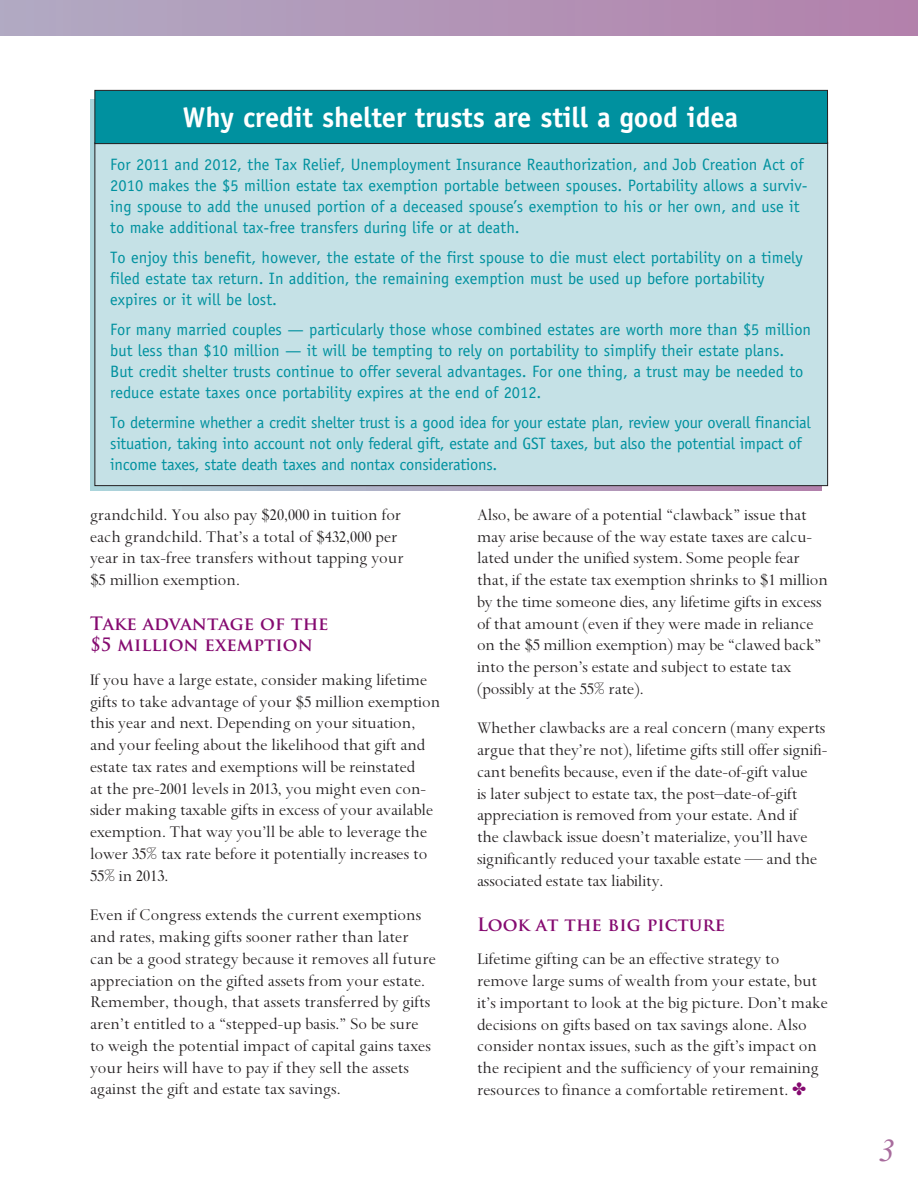
<style>
.page{position:relative;width:918px;height:1188px;background:#fff}
.page>*{position:absolute;margin:0;border:0;box-sizing:border-box;transform-origin:0 0}
.t1{font:italic 31.5px "Times New Roman MT Std";color:#a86c9d}
.t2{font:700 28.5px "Officina Sans Std";letter-spacing:-.005em;color:#fff}
.t3{font:18px/21.8px "Spectrum MT Std";letter-spacing:-.005em;color:#231f20}
.t4{font:700 18px/21px "Trajan Pro";color:#850a70}
.t5{font:16.5px/21px "Officina Sans Std";color:#00919f}
.t6{font:16.5px/21px "Officina Sans Std";letter-spacing:-.02em;color:#00919f}
</style>
<div class="page">
<div style="left:0;top:0;width:918px;height:36px;background:linear-gradient(to right,#b1aac3,#b380ab)"></div>
<div style="left:95px;top:143px;width:733px;height:343px;background:#c5e1e6"></div>
<div style="left:95px;top:90px;width:733px;height:54px;background:#00919f"></div>
<div style="left:94px;top:90px;width:734px;height:54px;border:1px solid #231f20"></div>
<h2 class="t2" style="left:183px;top:100px;width:557px">Why credit shelter trusts are still a good idea</h2>
<p class="t5" style="left:110px;top:154px;width:699px">For 2011 and 2012, the Tax Relief, Unemployment Insurance Reauthorization, and Job Creation Act of 2010 makes the $5 million estate tax exemption portable between spouses. Portability allows a surviv&shy;ing spouse to add the unused portion of a deceased spouse’s exemption to his or her own, and use it to make additional tax-free transfers during life or at death.</p>
<p class="t5" style="left:110px;top:247px;width:694px">To enjoy this benefit, however, the estate of the first spouse to die must elect portability on a timely filed estate tax return. In addition, the remaining exemption must be used up before portability expires or it will be lost.</p>
<p class="t5" style="left:110px;top:319px;width:702px">For many married couples — particularly those whose combined estates are worth more than $5 million but less than $10 million — it will be tempting to rely on portability to simplify their estate plans.<br>But credit shelter trusts continue to offer several advantages. For one thing, a trust may be needed to reduce estate taxes once portability expires at the end of 2012.</p>
<p class="t6" style="left:110px;top:412px;width:702px">To determine whether a credit shelter trust is a good idea for your estate plan, review your overall financial situation, taking into account not only federal gift, estate and GST taxes, but also the potential impact of income taxes, state death taxes and nontax considerations.</p>
<p class="t3" style="left:90px;top:504px;width:315px">grandchild. You also pay $20,000 in tuition for each grandchild. That’s a total of $432,000 per year in tax-free transfers without tapping your $5 million exemption.</p>
<p class="t4" style="left:90px;top:613px;width:240px">Take advantage of the $5 million exemption</p>
<p class="t3" style="left:90px;top:669px;width:352px">If you have a large estate, consider making lifetime gifts to take advantage of your $5 million exemption this year and next. Depending on your situation, and your feeling about the likelihood that gift and estate tax rates and exemptions will be reinstated<br>at the pre-2001 levels in 2013, you might even con&shy;sider making taxable gifts in excess of your available exemption. That way you’ll be able to leverage the lower 35% tax rate before it potentially increases to 55% in 2013.</p>
<p class="t3" style="left:90px;top:905px;width:347px">Even if Congress extends the current exemptions and rates, making gifts sooner rather than later can be a good strategy because it removes all future appreciation on the gifted assets from your estate.<br>Remember, though, that assets transferred by gifts aren’t entitled to a “stepped-up basis.” So be sure to weigh the potential impact of capital gains taxes your heirs will have to pay if they sell the assets against the gift and estate tax savings.</p>
<p class="t3" style="left:477px;top:504px;width:352px">Also, be aware of a potential “clawback” issue that may arise because of the way estate taxes are calcu&shy;lated under the unified system. Some people fear that, if the estate tax exemption shrinks to $1 million by the time someone dies, any lifetime gifts in excess of that amount (even if they were made in reliance on the $5 million exemption) may be “clawed back” into the person’s estate and subject to estate tax (possibly at the 55% rate).</p>
<p class="t3" style="left:477px;top:718px;width:352px">Whether clawbacks are a real concern (many experts argue that they’re not), lifetime gifts still offer signifi&shy;cant benefits because, even if the date-of-gift value<br>is later subject to estate tax, the post–date-of-gift appreciation is removed from your estate. And if<br>the clawback issue doesn’t materialize, you’ll have significantly reduced your taxable estate — and the associated estate tax liability.</p>
<p class="t4" style="left:477px;top:914px;width:250px">Look at the big picture</p>
<p class="t3" style="left:477px;top:949px;width:352px">Lifetime gifting can be an effective strategy to remove large sums of wealth from your estate, but it’s important to look at the big picture. Don’t make decisions on gifts based on tax savings alone. Also consider nontax issues, such as the gift’s impact on the recipient and the sufficiency of your remaining resources to finance a comfortable retirement.</p>
<h1 class="t1" style="left:879px;top:1133px;width:17px">3</h1>
</div>
